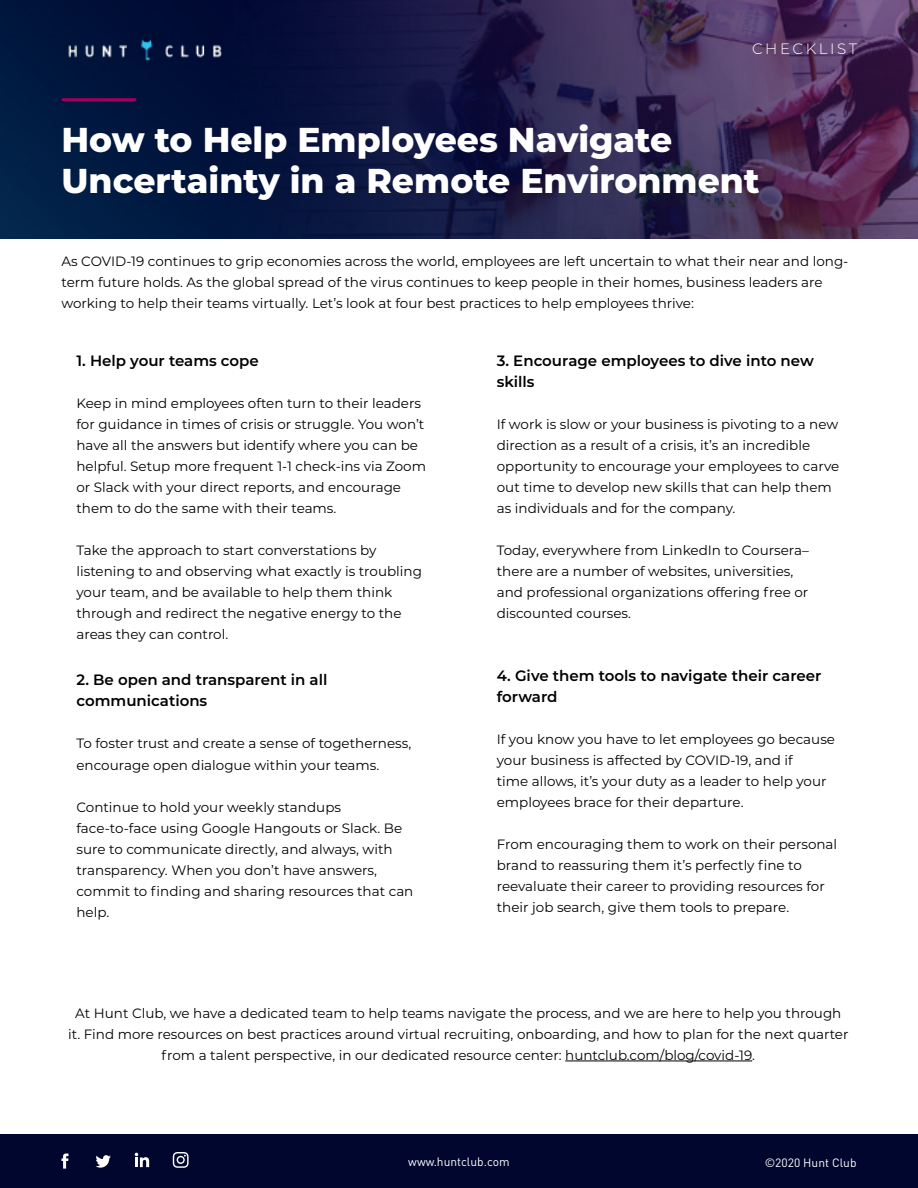
<style>
.page{position:relative;width:918px;height:1188px;background:#fff}
.page>*{position:absolute;margin:0;border:0;box-sizing:border-box;transform-origin:0 0}
.t1{font:800 34.5px/41.4px "Montserrat";color:#fff}
.t2{font:600 15px/21px "Montserrat";color:#000}
.t3{font:300 15px "Montserrat";letter-spacing:.17em;color:#fff}
.t4{font:13.5px/21px "Montserrat";color:#000}
.t5{font:12px "DIN";color:#fff}
</style>
<div class="page">
<img style="left:0;top:0;width:918px;height:238px">
<img style="left:63px;top:35px;width:163px;height:31px">
<div style="left:0;top:1134px;width:918px;height:54px;background:#00062e"></div>
<hr style="left:63px;top:98px;width:72px;height:3px;background:#9e005e">
<svg style="left:62px;top:1154px;width:6px;height:15px"></svg>
<svg style="left:96px;top:1155px;width:15px;height:13px"></svg>
<svg style="left:135px;top:1153px;width:14px;height:14px"></svg>
<svg style="left:173px;top:1152px;width:16px;height:16px"></svg>
<hr style="left:565px;top:1061px;width:187px;height:1px;background:#000">
<p class="t3" style="left:752px;top:38px;width:107px">CHECKLIST</p>
<h1 class="t1" style="left:62px;top:117px;width:699px">How to Help Employees Navigate<br>Uncertainty in a Remote Environment</h1>
<p class="t4" style="left:62px;top:250px;width:788px">As COVID-19 continues to grip economies across the world, employees are left uncertain to what their near and long&shy;term future holds. As the global spread of the virus continues to keep people in their homes, business leaders are working to help their teams virtually. Let’s look at four best practices to help employees thrive:</p>
<p class="t2" style="left:76px;top:350px;width:184px">1. Help your teams cope</p>
<p class="t4" style="left:76px;top:392px;width:351px">Keep in mind employees often turn to their leaders for guidance in times of crisis or struggle. You won’t have all the answers but identify where you can be helpful. Setup more frequent 1-1 check-ins via Zoom or Slack with your direct reports, and encourage them to do the same with their teams.</p>
<p class="t4" style="left:76px;top:539px;width:347px">Take the approach to start converstations by listening to and observing what exactly is troubling your team, and be available to help them think through and redirect the negative energy to the areas they can control.</p>
<p class="t2" style="left:76px;top:669px;width:252px">2. Be open and transparent in all communications</p>
<p class="t4" style="left:76px;top:733px;width:336px">To foster trust and create a sense of togetherness, encourage open dialogue within your teams.</p>
<p class="t4" style="left:76px;top:796px;width:338px">Continue to hold your weekly standups face-to-face using Google Hangouts or Slack. Be sure to communicate directly, and always, with transparency. When you don’t have answers, commit to finding and sharing resources that can help.</p>
<p class="t2" style="left:497px;top:350px;width:319px">3. Encourage employees to dive into new skills</p>
<p class="t4" style="left:497px;top:413px;width:344px">If work is slow or your business is pivoting to a new direction as a result of a crisis, it’s an incredible opportunity to encourage your employees to carve out time to develop new skills that can help them as individuals and for the company.</p>
<p class="t4" style="left:497px;top:539px;width:314px">Today, everywhere from LinkedIn to Coursera– there are a number of websites, universities, and professional organizations offering free or discounted courses.</p>
<p class="t2" style="left:497px;top:665px;width:326px">4. Give them tools to navigate their career forward</p>
<p class="t4" style="left:497px;top:728px;width:340px">If you know you have to let employees go because your business is affected by COVID-19, and if<br>time allows, it’s your duty as a leader to help your employees brace for their departure.</p>
<p class="t4" style="left:497px;top:833px;width:342px">From encouraging them to work on their personal brand to reassuring them it’s perfectly fine to reevaluate their career to providing resources for their job search, give them tools to prepare.</p>
<p class="t4" style="left:68px;top:1002px;width:782px;text-align:center">At Hunt Club, we have a dedicated team to help teams navigate the process, and we are here to help you through it. Find more resources on best practices around virtual recruiting, onboarding, and how to plan for the next quarter from a talent perspective, in our dedicated resource center: huntclub.com/blog/covid-19.</p>
<p class="t5" style="left:408px;top:1154px;width:103px">www.huntclub.com</p>
<p class="t5" style="left:765px;top:1155px;width:93px">©2020 Hunt Club</p>
</div>
